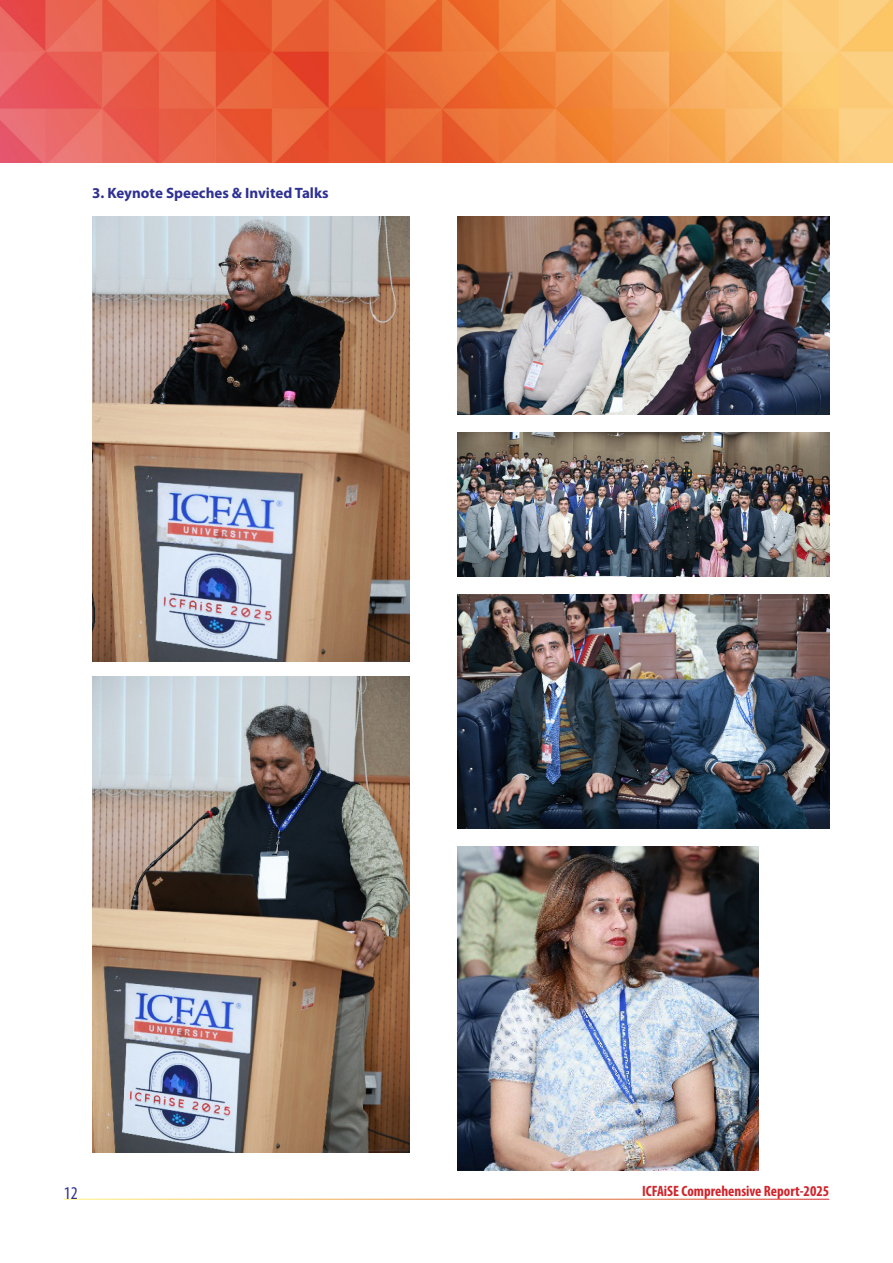
<style>
.page{position:relative;width:893px;height:1263px;background:#fff}
.page>*{position:absolute;margin:0;border:0;box-sizing:border-box;transform-origin:0 0}
.t1{font:condensed 18px "Myriad Pro";color:#2e3092}
.t2{font:700 condensed 15px "Myriad Pro";color:#d1232a}
.SH1{font:700 15px "Myriad Pro";color:#2e3092}
</style>
<div class="page">
<img style="left:92px;top:217px;width:317px;height:444px">
<img style="left:457px;top:216px;width:372px;height:198px">
<img style="left:457px;top:432px;width:372px;height:144px">
<img style="left:92px;top:677px;width:317px;height:475px">
<img style="left:457px;top:846px;width:301px;height:324px">
<img style="left:457px;top:594px;width:372px;height:234px">
<img style="left:0;top:0;width:892px;height:162px">
<p class="SH1" style="left:92px;top:183px;width:238px">3. Keynote Speeches &amp; Invited Talks</p>
<p class="t1" style="left:64px;top:1182px;width:15px">12</p>
<p class="t2" style="left:642px;top:1181px;width:189px">ICFAiSE Comprehensive Report-2025</p>
</div>
